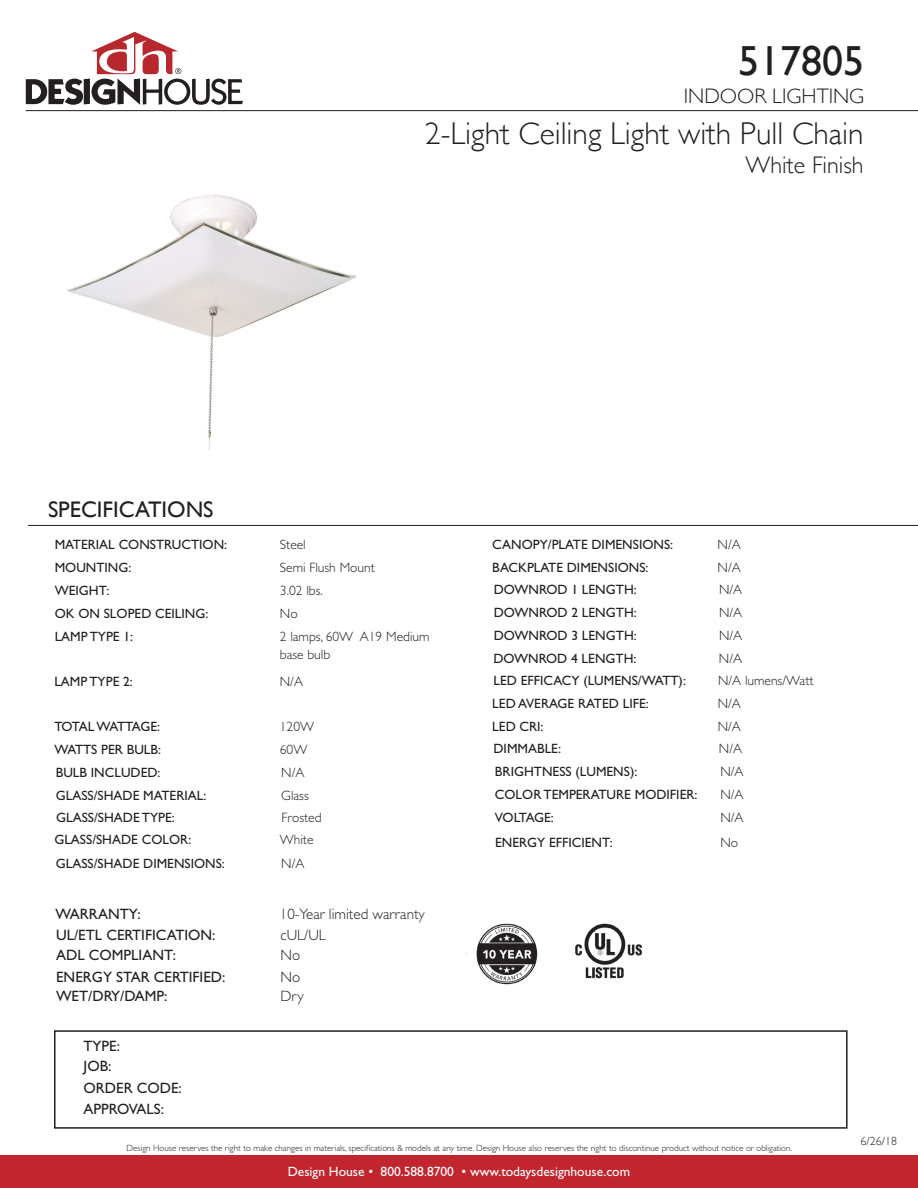
<style>
.page{position:relative;width:918px;height:1188px;background:#fff}
.page>*{position:absolute;margin:0;border:0;box-sizing:border-box;transform-origin:0 0}
.t1{font:42px "Gill Sans";color:#231f20}
.t2{font:300 31.5px "Gill Sans";color:#231f20}
.t3{font:300 24px "Gill Sans";color:#231f20}
.t4{font:22.5px "Gill Sans";color:#231f20}
.t5{font:300 21px "Gill Sans";color:#231f20}
.t6{font:15px "Gill Sans Std";color:#231f20}
.t7{font:300 15px "Gill Sans Std";color:#231f20}
.t8{font:13.5px "Gill Sans Std";color:#231f20}
.t9{font:300 13.5px/18px "Gill Sans Std";color:#231f20}
.t10{font:13.5px "Gill Sans Std";color:#fff}
.t11{font:13.5px "Gill Sans Std";letter-spacing:-.065em;color:#231f20}
.t12{font:13.5px "Gill Sans Std";letter-spacing:-.04em;color:#231f20}
.t13{font:300 12px "Gill Sans";color:#231f20}
.t14{font:300 9px "Gill Sans Std";color:#231f20}
</style>
<div class="page">
<div style="left:0;top:1156px;width:918px;height:32px;background:#c1262f"></div>
<svg style="left:26px;top:32px;width:217px;height:73px"></svg>
<img style="left:67px;top:195px;width:289px;height:255px">
<img style="left:476px;top:923px;width:62px;height:62px">
<img style="left:575px;top:923px;width:68px;height:56px">
<div style="left:54px;top:1030px;width:794px;height:99px;border:2px solid #231f20"></div>
<hr style="left:26px;top:110px;width:892px;height:1px;background:#231f20">
<hr style="left:28px;top:525px;width:890px;height:1px;background:#231f20">
<p class="t1" style="left:738px;top:36px;width:127px">517805</p>
<p class="t5" style="left:684px;top:79px;width:182px">INDOOR LIGHTING</p>
<p class="t2" style="left:425px;top:108px;width:440px">2-Light Ceiling Light with Pull Chain</p>
<p class="t3" style="left:746px;top:147px;width:119px">White Finish</p>
<p class="t4" style="left:48px;top:496px;width:167px">SPECIFICATIONS</p>
<p class="t8" style="left:55px;top:537px;width:174px">MATERIAL CONSTRUCTION:</p>
<p class="t8" style="left:55px;top:560px;width:78px">MOUNTING:</p>
<p class="t8" style="left:55px;top:583px;width:56px">WEIGHT:</p>
<p class="t8" style="left:55px;top:606px;width:155px">OK ON SLOPED CEILING:</p>
<p class="t8" style="left:55px;top:628px;width:80px">LAMP TYPE 1:</p>
<p class="t8" style="left:54px;top:674px;width:80px">LAMP TYPE 2:</p>
<p class="t11" style="left:54px;top:719px;width:107px">TOTAL WATTAGE:</p>
<p class="t8" style="left:54px;top:742px;width:108px">WATTS PER BULB:</p>
<p class="t8" style="left:56px;top:765px;width:106px">BULB INCLUDED:</p>
<p class="t8" style="left:56px;top:787px;width:152px">GLASS/SHADE MATERIAL:</p>
<p class="t9" style="left:280px;top:536px;width:27px">Steel</p>
<p class="t9" style="left:280px;top:559px;width:96px">Semi Flush Mount</p>
<p class="t9" style="left:280px;top:582px;width:44px">3.02 lbs.</p>
<p class="t9" style="left:280px;top:604px;width:19px">No</p>
<p class="t9" style="left:280px;top:627px;width:151px">2 lamps, 60W A19 Medium base bulb</p>
<p class="t9" style="left:280px;top:673px;width:25px">N/A</p>
<p class="t9" style="left:280px;top:718px;width:36px">120W</p>
<p class="t9" style="left:280px;top:741px;width:29px">60W</p>
<p class="t9" style="left:281px;top:763px;width:25px">N/A</p>
<p class="t9" style="left:281px;top:786px;width:29px">Glass</p>
<p class="t8" style="left:56px;top:810px;width:120px">GLASS/SHADE TYPE:</p>
<p class="t9" style="left:282px;top:809px;width:41px">Frosted</p>
<p class="t8" style="left:54px;top:832px;width:138px">GLASS/SHADE COLOR:</p>
<p class="t9" style="left:280px;top:831px;width:35px">White</p>
<p class="t8" style="left:56px;top:855px;width:171px">GLASS/SHADE DIMENSIONS:</p>
<p class="t6" style="left:56px;top:906px;width:87px">WARRANTY:</p>
<p class="t6" style="left:56px;top:926px;width:161px">UL/ETL CERTIFICATION:</p>
<p class="t6" style="left:56px;top:947px;width:121px">ADL COMPLIANT:</p>
<p class="t6" style="left:56px;top:968px;width:171px">ENERGY STAR CERTIFIED:</p>
<p class="t9" style="left:281px;top:854px;width:25px">N/A</p>
<p class="t7" style="left:280px;top:906px;width:146px">10-Year limited warranty</p>
<p class="t7" style="left:280px;top:926px;width:47px">cUL/UL</p>
<p class="t7" style="left:280px;top:947px;width:21px">No</p>
<p class="t7" style="left:280px;top:969px;width:21px">No</p>
<p class="t6" style="left:56px;top:987px;width:113px">WET/DRY/DAMP:</p>
<p class="t7" style="left:280px;top:988px;width:25px">Dry</p>
<p class="t6" style="left:84px;top:1038px;width:38px">TYPE:</p>
<p class="t6" style="left:84px;top:1057px;width:29px">JOB:</p>
<p class="t6" style="left:84px;top:1080px;width:100px">ORDER CODE:</p>
<p class="t6" style="left:84px;top:1101px;width:82px">APPROVALS:</p>
<p class="t8" style="left:492px;top:537px;width:182px">CANOPY/PLATE DIMENSIONS:</p>
<p class="t8" style="left:492px;top:559px;width:158px">BACKPLATE DIMENSIONS:</p>
<p class="t8" style="left:494px;top:582px;width:144px">DOWNROD 1 LENGTH:</p>
<p class="t8" style="left:494px;top:605px;width:144px">DOWNROD 2 LENGTH:</p>
<p class="t8" style="left:494px;top:628px;width:144px">DOWNROD 3 LENGTH:</p>
<p class="t8" style="left:494px;top:650px;width:144px">DOWNROD 4 LENGTH:</p>
<p class="t8" style="left:494px;top:673px;width:194px">LED EFFICACY (LUMENS/WATT):</p>
<p class="t9" style="left:718px;top:536px;width:25px">N/A</p>
<p class="t9" style="left:718px;top:558px;width:25px">N/A</p>
<p class="t9" style="left:719px;top:581px;width:25px">N/A</p>
<p class="t9" style="left:719px;top:604px;width:25px">N/A</p>
<p class="t9" style="left:719px;top:626px;width:25px">N/A</p>
<p class="t9" style="left:719px;top:649px;width:25px">N/A</p>
<p class="t9" style="left:718px;top:672px;width:97px">N/A lumens/Watt</p>
<p class="t8" style="left:492px;top:696px;width:158px">LED AVERAGE RATED LIFE:</p>
<p class="t9" style="left:718px;top:695px;width:25px">N/A</p>
<p class="t8" style="left:492px;top:718px;width:53px">LED CRI:</p>
<p class="t9" style="left:718px;top:717px;width:25px">N/A</p>
<p class="t8" style="left:494px;top:741px;width:69px">DIMMABLE:</p>
<p class="t8" style="left:495px;top:764px;width:144px">BRIGHTNESS (LUMENS):</p>
<p class="t8" style="left:495px;top:787px;width:204px">COLOR TEMPERATURE MODIFIER:</p>
<p class="t12" style="left:495px;top:809px;width:60px">VOLTAGE:</p>
<p class="t9" style="left:719px;top:740px;width:25px">N/A</p>
<p class="t9" style="left:720px;top:763px;width:25px">N/A</p>
<p class="t9" style="left:720px;top:786px;width:25px">N/A</p>
<p class="t9" style="left:720px;top:808px;width:25px">N/A</p>
<p class="t8" style="left:495px;top:835px;width:119px">ENERGY EFFICIENT:</p>
<p class="t9" style="left:721px;top:834px;width:19px">No</p>
<p class="t14" style="left:127px;top:1143px;width:667px">Design House reserves the right to make changes in materials, specifications &amp; models at any time. Design House also reserves the right to discontinue product without notice or obligation.</p>
<p class="t10" style="left:288px;top:1164px;width:344px">Design House • 800.588.8700 • www.todaysdesignhouse.com</p>
<p class="t13" style="left:861px;top:1132px;width:38px">6/26/18</p>
</div>
